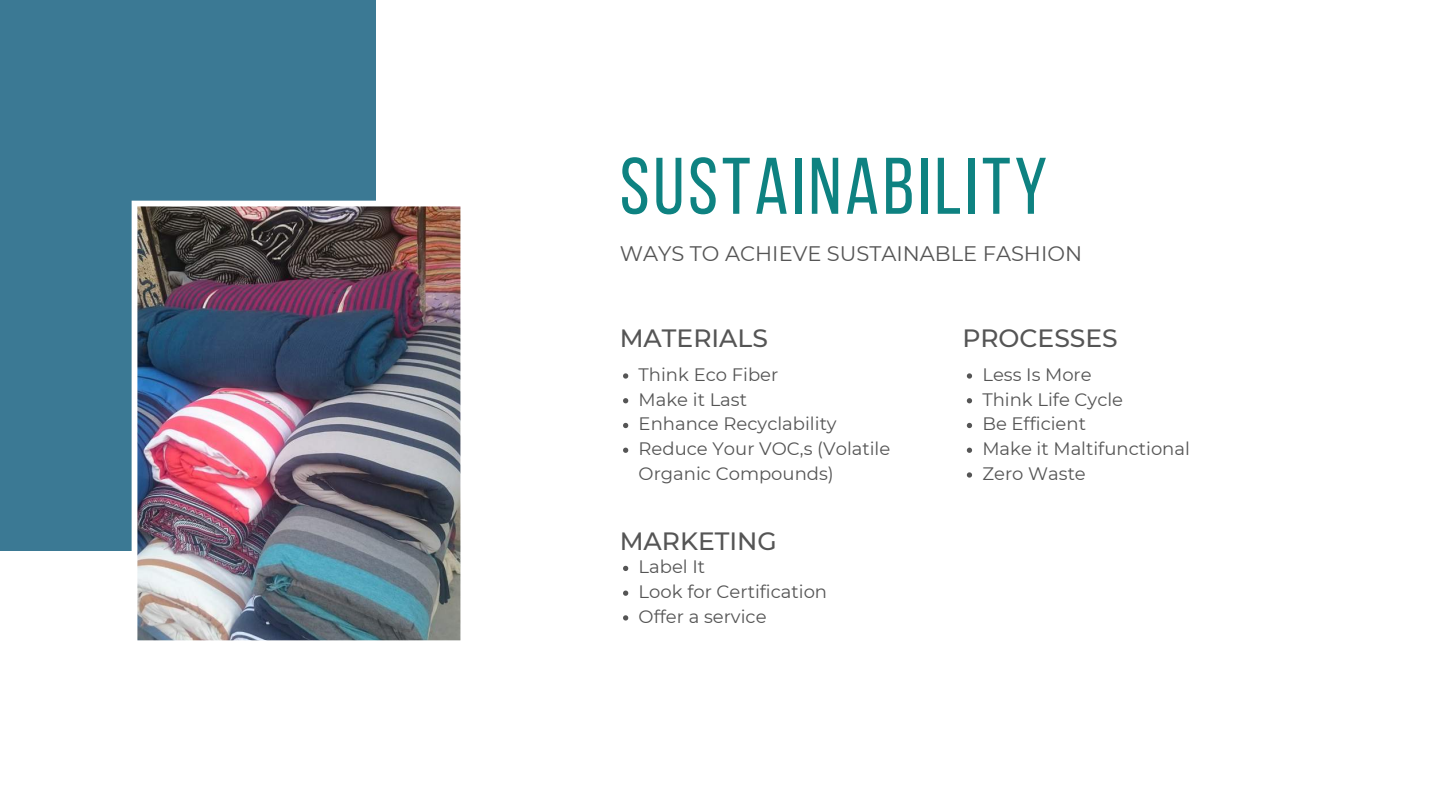
<style>
.page{position:relative;width:1440px;height:810px;background:#fff}
.page>*{position:absolute;margin:0;border:0;box-sizing:border-box;transform-origin:0 0}
.t1{font:80px "Bebas Neue";letter-spacing:.05em;color:#0e8281}
.t2{font:500 25px "Montserrat";color:#555}
.t3{font:21px "Montserrat";color:#555}
.t4{font:18px/24.8px "Montserrat";color:#555}
</style>
<div class="page">
<div style="left:0;top:0;width:376px;height:550px;background:#3b7994"></div>
<img style="left:132px;top:201px;width:329px;height:440px">
<svg style="left:623px;top:373px;width:5px;height:6px"></svg>
<svg style="left:623px;top:398px;width:5px;height:5px"></svg>
<svg style="left:623px;top:423px;width:5px;height:5px"></svg>
<svg style="left:623px;top:448px;width:5px;height:5px"></svg>
<svg style="left:967px;top:373px;width:5px;height:6px"></svg>
<svg style="left:967px;top:398px;width:5px;height:5px"></svg>
<svg style="left:967px;top:423px;width:5px;height:5px"></svg>
<svg style="left:967px;top:448px;width:5px;height:5px"></svg>
<svg style="left:967px;top:472px;width:5px;height:6px"></svg>
<svg style="left:623px;top:566px;width:5px;height:5px"></svg>
<svg style="left:623px;top:591px;width:5px;height:5px"></svg>
<svg style="left:623px;top:615px;width:5px;height:6px"></svg>
<h1 class="t1" style="left:620px;top:154px;width:429px">SUSTAINABILITY</h1>
<p class="t3" style="left:620px;top:240px;width:464px">WAYS TO ACHIEVE SUSTAINABLE FASHION</p>
<h2 class="t2" style="left:620px;top:323px;width:150px">MATERIALS</h2>
<h2 class="t2" style="left:962px;top:323px;width:157px">PROCESSES</h2>
<p class="t4" style="left:639px;top:362px;width:253px">Think Eco Fiber<br>Make it Last<br>Enhance Recyclability<br>Reduce Your VOC,s (Volatile<br>Organic Compounds)</p>
<p class="t4" style="left:982px;top:362px;width:209px">Less Is More<br>Think Life Cycle<br>Be Efficient<br>Make it Maltifunctional<br>Zero Waste</p>
<h2 class="t2" style="left:620px;top:526px;width:159px">MARKETING</h2>
<p class="t4" style="left:639px;top:554px;width:190px">Label It<br>Look for Certification<br>Offer a service</p>
</div>
